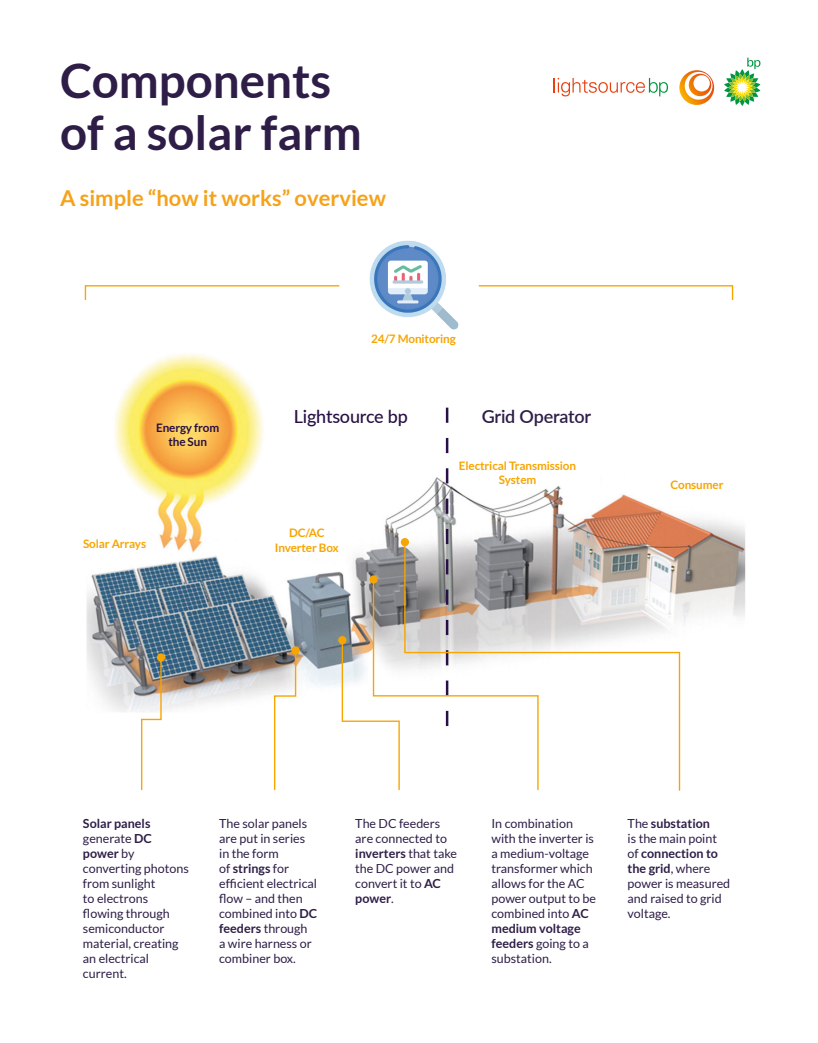
<style>
.page{position:relative;width:818px;height:1043px;background:#fff}
.page>*{position:absolute;margin:0;border:0;box-sizing:border-box;transform-origin:0 0}
.Document_Title{font:700 47.5px "Lato";color:#2e1d47}
.H1_-_Section_Title{font:700 21.88px "Lato";color:#f6a219}
.t1{font:500 18px "Lato";letter-spacing:-.01em;color:#281044}
.t2{font:600 18px "Lato";letter-spacing:-.01em;color:#2e1d47}
.Body{font:12.5px/15px "Lato";color:#2e1d47}
.t3{font:700 11.75px/14px "Lato";letter-spacing:-.01em;color:#f7a500;text-align:center}
.t4{font:700 11.75px/14px "Lato";letter-spacing:-.01em;color:#281044;text-align:center}
.s1{font-weight:700}
</style>
<div class="page">
<img style="left:86px;top:354px;width:660px;height:379px">
<svg style="left:446px;top:407px;width:2px;height:134px"></svg>
<svg style="left:478px;top:285px;width:255px;height:15px"></svg>
<svg style="left:84px;top:285px;width:256px;height:15px"></svg>
<svg style="left:140px;top:656px;width:22px;height:135px"></svg>
<div style="left:157px;top:653px;width:8px;height:8px;background:#f7a500;border-radius:50%"></div>
<svg style="left:273px;top:649px;width:24px;height:142px"></svg>
<div style="left:291px;top:646px;width:9px;height:8px;background:#f7a500;border-radius:50%"></div>
<svg style="left:341px;top:638px;width:31px;height:95px"></svg>
<div style="left:338px;top:636px;width:8px;height:8px;background:#f7a500;border-radius:50%"></div>
<svg style="left:372px;top:578px;width:31px;height:213px"></svg>
<div style="left:369px;top:575px;width:8px;height:8px;background:#f7a500;border-radius:50%"></div>
<svg style="left:403px;top:541px;width:277px;height:250px"></svg>
<div style="left:401px;top:538px;width:8px;height:8px;background:#f7a500;border-radius:50%"></div>
<img style="left:369px;top:240px;width:90px;height:90px">
<svg style="left:553px;top:78px;width:115px;height:18px"></svg>
<svg style="left:724px;top:58px;width:36px;height:48px"></svg>
<svg style="left:679px;top:70px;width:35px;height:35px"></svg>
<p class="Document_Title" style="left:60px;top:54px;width:273px">Components</p>
<p class="Document_Title" style="left:60px;top:105px;width:303px">of a solar farm</p>
<p class="H1_-_Section_Title" style="left:60px;top:185px;width:327px">A simple “how it works” overview</p>
<h4 class="t4" style="left:156px;top:420px;width:65px">Energy from the Sun</h4>
<h4 class="t3" style="left:371px;top:332px;width:86px">24/7 Monitoring</h4>
<h3 class="t1" style="left:294px;top:404px;width:116px">Lightsource bp</h3>
<h3 class="t2" style="left:482px;top:404px;width:111px">Grid Operator</h3>
<h4 class="t3" style="left:459px;top:458px;width:119px">Electrical Transmission<br>System</h4>
<h4 class="t3" style="left:83px;top:536px;width:64px">Solar Arrays</h4>
<h4 class="t3" style="left:275px;top:526px;width:66px">DC/AC<br>Inverter Box</h4>
<h4 class="t3" style="left:670px;top:477px;width:55px">Consumer</h4>
<p class="Body" style="left:83px;top:815px;width:107px"><span class="s1">Solar panels </span>generate <span class="s1">DC power</span> by converting photons from sunlight<br>to electrons flowing through semiconductor material, creating an electrical current.</p>
<p class="Body" style="left:219px;top:815px;width:100px">The solar panels are put in series in the form<br>of <span class="s1">strings</span> for efficient electrical flow – and then combined into <span class="s1">DC feeders</span> through<br>a wire harness or combiner box.</p>
<p class="Body" style="left:355px;top:815px;width:103px">The DC feeders are connected to <span class="s1">inverters</span> that take the DC power and convert it to <span class="s1">AC power</span>.</p>
<p class="Body" style="left:491px;top:815px;width:106px">In combination with the inverter is a medium-voltage transformer which allows for the AC power output to be combined into <span class="s1">AC medium voltage feeders</span> going to a substation.</p>
<p class="Body" style="left:627px;top:815px;width:104px">The <span class="s1">substation<br></span>is the main point of <span class="s1">connection to the grid</span>, where power is measured and raised to grid voltage.</p>
</div>
